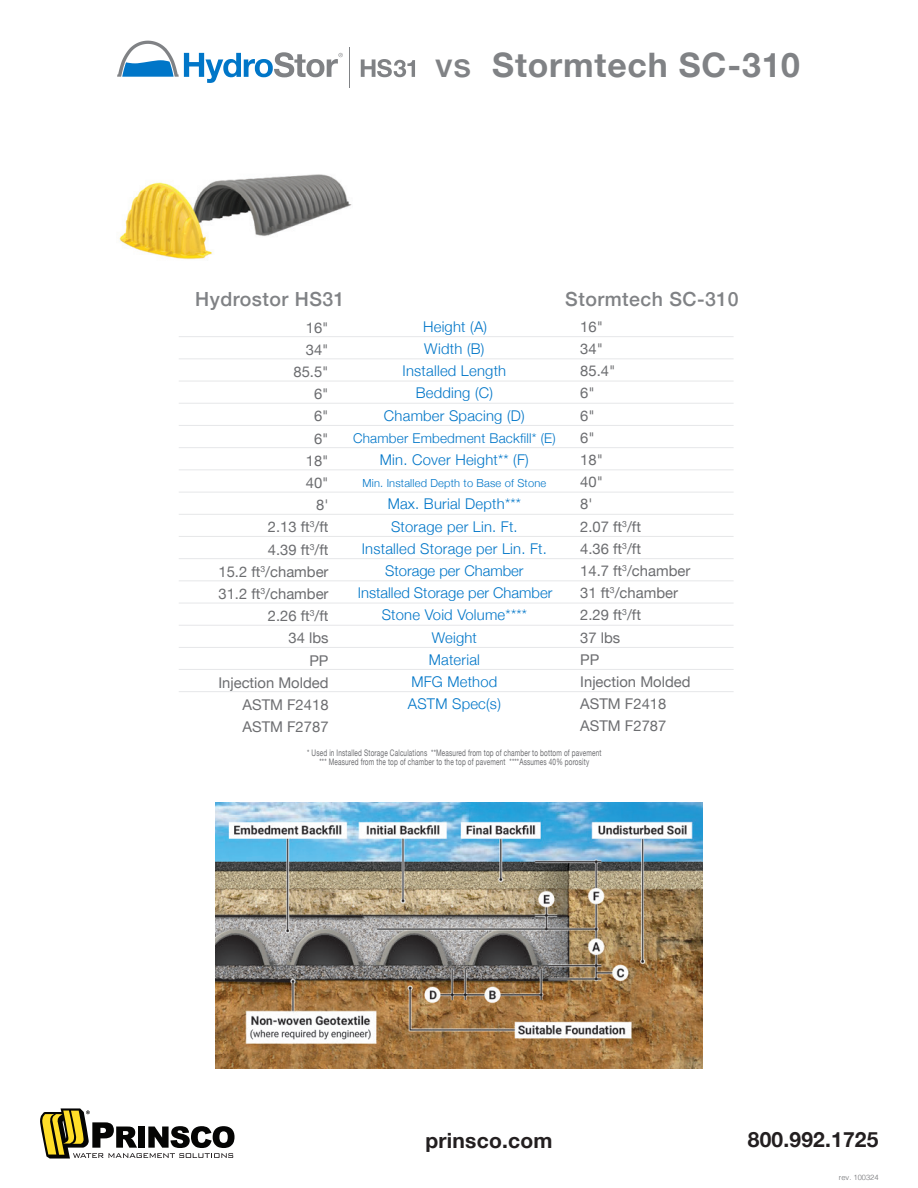
<style>
.page{position:relative;width:918px;height:1188px;background:#fff}
.page>*{position:absolute;margin:0;border:0;box-sizing:border-box;transform-origin:0 0}
.t1{font:700 33.75px "Helvetica Neue";letter-spacing:.025em;color:#808285}
.t2{font:700 21px "Helvetica Neue";letter-spacing:.01em;color:#231f20}
.t3{font:500 19.5px "Helvetica Neue";letter-spacing:.025em;color:#808285}
.t4{font:14.85px/22.2px "Helvetica Neue";color:#6c6d70}
.t5{font:300 14.85px/22.2px "Helvetica Neue";letter-spacing:.015em;color:#0076c8;text-align:center}
.t6{font:300 13.5px "Helvetica Neue";letter-spacing:.015em;color:#0076c8}
.t7{font:300 11.1px "Helvetica Neue";letter-spacing:.015em;color:#0076c8}
.t8{font:9px/9px "Helvetica Neue";letter-spacing:.025em;color:#6c6d70;text-align:center;scale:.72 1}
.t9{font:300 7.5px "Helvetica";color:#6c6d70}
.s1{font-weight:500}
</style>
<div class="page">
<img style="left:215px;top:802px;width:488px;height:267px">
<svg style="left:40px;top:1108px;width:195px;height:51px"></svg>
<img style="left:119px;top:174px;width:233px;height:86px">
<hr style="left:349px;top:47px;width:1px;height:41px;background:#808285">
<svg style="left:361px;top:59px;width:54px;height:18px"></svg>
<svg style="left:117px;top:41px;width:226px;height:42px"></svg>
<hr style="left:179px;top:336px;width:555px;height:1px;background:#e6e7e9">
<hr style="left:179px;top:358px;width:555px;height:1px;background:#e6e7e9">
<hr style="left:179px;top:381px;width:555px;height:1px;background:#e6e7e9">
<hr style="left:179px;top:403px;width:555px;height:1px;background:#e6e7e9">
<hr style="left:179px;top:425px;width:555px;height:1px;background:#e6e7e9">
<hr style="left:179px;top:447px;width:555px;height:1px;background:#e6e7e9">
<hr style="left:179px;top:469px;width:555px;height:1px;background:#e6e7e9">
<hr style="left:179px;top:492px;width:555px;height:1px;background:#e6e7e9">
<hr style="left:179px;top:514px;width:555px;height:1px;background:#e6e7e9">
<hr style="left:179px;top:558px;width:555px;height:1px;background:#e6e7e9">
<hr style="left:179px;top:580px;width:555px;height:1px;background:#e6e7e9">
<hr style="left:179px;top:603px;width:555px;height:1px;background:#e6e7e9">
<hr style="left:179px;top:625px;width:555px;height:1px;background:#e6e7e9">
<hr style="left:179px;top:647px;width:555px;height:1px;background:#e6e7e9">
<hr style="left:179px;top:669px;width:555px;height:1px;background:#e6e7e9">
<hr style="left:179px;top:691px;width:555px;height:1px;background:#e6e7e9">
<hr style="left:179px;top:536px;width:555px;height:1px;background:#e6e7e9">
<h1 class="t1" style="left:435px;top:39px;width:366px"><span class="s1">vs</span> Stormtech SC-310</h1>
<h3 class="t3" style="left:195px;top:283px;width:151px">Hydrostor HS31</h3>
<h3 class="t3" style="left:565px;top:283px;width:175px">Stormtech SC-310</h3>
<p class="t4" style="left:580px;top:316px;width:112px">16"<br>34"<br>85.4"<br>6"<br>6"<br>6"<br>18"<br>40"<br>8'<br>2.07 ft<sup>3</sup>/ft<br>4.36 ft<sup>3</sup>/ft<br>14.7 ft<sup>3</sup>/chamber<br>31 ft<sup>3</sup>/chamber<br>2.29 ft<sup>3</sup>/ft<br>37 lbs<br>PP<br>Injection Molded<br>ASTM F2418<br>ASTM F2787</p>
<p class="t5" style="left:384px;top:314px;width:142px">Height (A)<br>Width (B)<br>Installed Length<br>Bedding (C)<br>Chamber Spacing (D)</p>
<p class="t6" style="left:353px;top:427px;width:204px">Chamber Embedment Backfill* (E)</p>
<p class="t5" style="left:380px;top:447px;width:150px">Min. Cover Height** (F)</p>
<p class="t7" style="left:363px;top:474px;width:185px">Min. Installed Depth to Base of Stone</p>
<p class="t5" style="left:358px;top:492px;width:196px">Max. Burial Depth***<br>Storage per Lin. Ft.<br>Installed Storage per Lin. Ft.<br>Storage per Chamber<br>Installed Storage per Chamber<br>Stone Void Volume****<br>Weight<br>Material<br>MFG Method<br>ASTM Spec(s)</p>
<p class="t4" style="left:218px;top:317px;width:112px;text-align:right">16"<br>34"<br>85.5"<br>6"<br>6"<br>6"<br>18"<br>40"<br>8'<br>2.13 ft<sup>3</sup>/ft<br>4.39 ft<sup>3</sup>/ft<br>15.2 ft<sup>3</sup>/chamber<br>31.2 ft<sup>3</sup>/chamber<br>2.26 ft<sup>3</sup>/ft<br>34 lbs<br>PP<br>Injection Molded<br>ASTM F2418<br>ASTM F2787</p>
<p class="t8" style="left:307px;top:749px;width:410px">* Used in Installed Storage Calculations **Measured from top of chamber to bottom of pavement *** Measured from the top of chamber to the top of pavement ****Assumes 40% porosity</p>
<h2 class="t2" style="left:426px;top:1124px;width:128px">prinsco.com</h2>
<h2 class="t2" style="left:748px;top:1123px;width:132px">800.992.1725</h2>
<p class="t9" style="left:839px;top:1171px;width:41px">rev. 100324</p>
</div>
